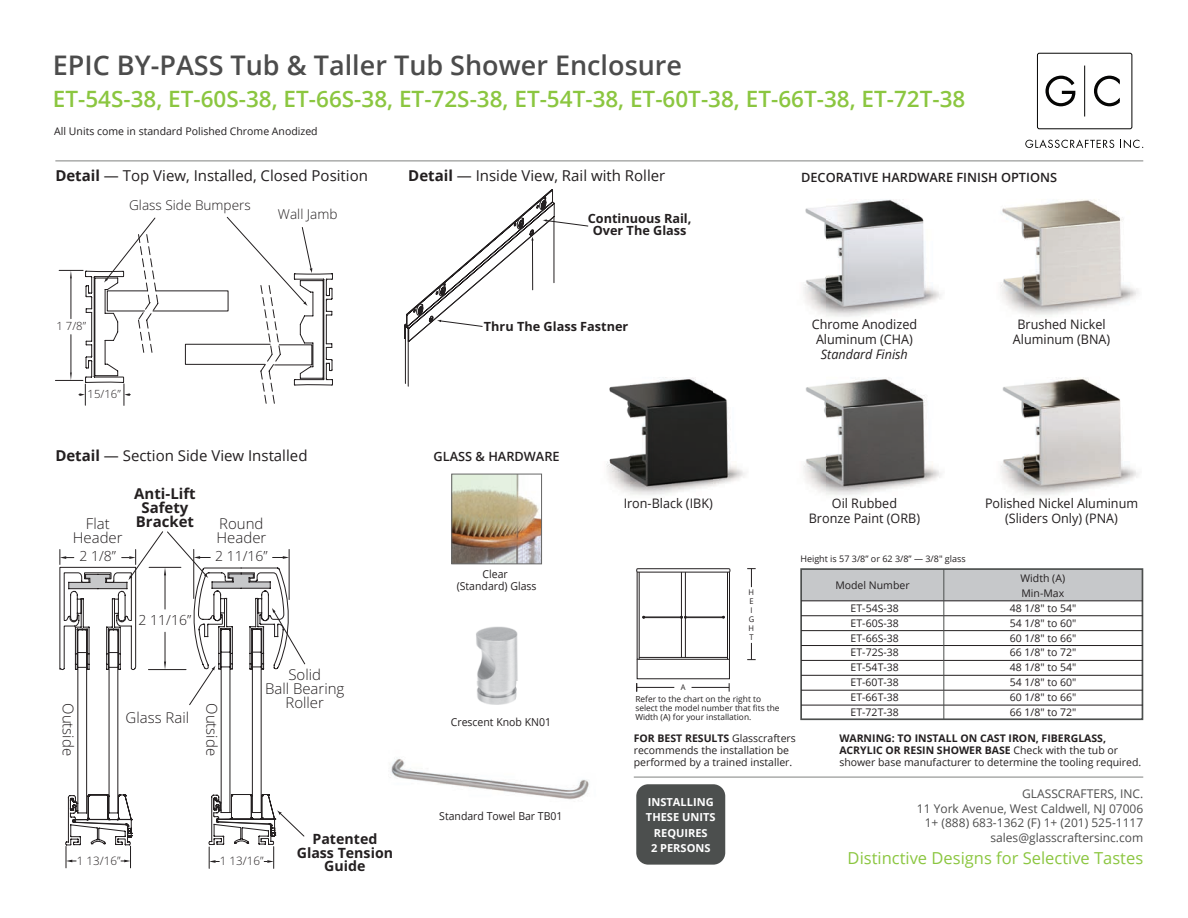
<style>
.page{position:relative;width:1188px;height:918px;background:#fff}
.page>*{position:absolute;margin:0;border:0;box-sizing:border-box;transform-origin:0 0}
.t1{font:600 27px "Open Sans";color:#4c4c4c}
.t2{font:600 22.5px "Open Sans";color:#8bc640}
.t3{font:16.5px "Open Sans";color:#8bc640}
.t4{font:15px "Open Sans";color:#231f20}
.t5{font:300 15px/14px "Open Sans";color:#231f20;text-align:center}
.t6{font:700 15px/14px "Open Sans";color:#231f20;text-align:center}
.t7{font:700 14.25px/13.2px "Open Sans";color:#231f20;text-align:center}
.t8{font:300 13.95px "Open Sans";color:#231f20}
.t9{font:300 13.65px "Open Sans";color:#231f20}
.t10{font:13.05px/15.1px "Open Sans";color:#231f20;text-align:center;scale:.96 1}
.t11{font:italic 13.05px "Open Sans";color:#231f20;scale:.96 1}
.t12{font:700 12.75px/11.9px "Open Sans";color:#231f20;text-align:center}
.t13{font:600 12.75px "Open Sans";color:#231f20}
.t14{font:12px/14.4px "Open Sans";color:#4d4d4d;text-align:right}
.t15{font:300 11.7px "Open Sans";color:#231f20}
.t16{font:300 11.4px "Open Sans";color:#231f20}
.t17{font:700 11.1px "Open Sans";color:#fff}
.t18{font:10.95px/12.6px "Open Sans";color:#231f20;text-align:center;scale:.96 1}
.t19{font:10.5px/14.9px "Open Sans";color:#231f20}
.t20{font:10.5px "Open Sans";color:#201d1e}
.t21{font:9px "Open Sans";color:#231f20}
.t22{font:8.4px/9px "Open Sans";color:#231f20}
.t23{font:7.8px/9px "Open Sans";color:#231f20;scale:.96 1}
.s1{font-weight:700}
.s2{font-size:12px}
</style>
<div class="page">
<img style="left:803px;top:379px;width:138px;height:116px">
<img style="left:606px;top:377px;width:139px;height:118px">
<img style="left:1000px;top:377px;width:138px;height:118px">
<img style="left:391px;top:759px;width:246px;height:98px">
<img style="left:476px;top:626px;width:42px;height:79px">
<div style="left:801px;top:569px;width:342px;height:32px;background:#c6c8ca"></div>
<hr style="left:55px;top:161px;width:1088px;height:1px;background:#808180">
<hr style="left:634px;top:777px;width:509px;height:1px;background:#808180">
<div style="left:1037px;top:53px;width:95px;height:76px;border:1px solid #050504;border-radius:2px"></div>
<svg style="left:1025px;top:139px;width:89px;height:9px"></svg>
<svg style="left:1120px;top:139px;width:23px;height:9px"></svg>
<svg style="left:1045px;top:75px;width:31px;height:32px"></svg>
<svg style="left:1094px;top:75px;width:26px;height:32px"></svg>
<hr style="left:1084px;top:66px;width:1px;height:51px;background:#050504">
<div style="left:636px;top:784px;width:89px;height:81px;background:#4c4f4e;border-radius:12px"></div>
<div style="left:800px;top:568px;width:343px;height:152px;border:2px solid #4c4f4e"></div>
<hr style="left:801px;top:601px;width:342px;height:1px;background:#231f20">
<hr style="left:801px;top:615px;width:342px;height:1px;background:#231f20">
<hr style="left:801px;top:630px;width:342px;height:1px;background:#231f20">
<hr style="left:801px;top:645px;width:342px;height:1px;background:#231f20">
<hr style="left:801px;top:660px;width:342px;height:1px;background:#231f20">
<hr style="left:801px;top:675px;width:342px;height:1px;background:#231f20">
<hr style="left:801px;top:690px;width:342px;height:1px;background:#231f20">
<hr style="left:801px;top:705px;width:342px;height:1px;background:#231f20">
<hr style="left:943px;top:569px;width:1px;height:151px;background:#4c4f4e">
<img style="left:453px;top:476px;width:87px;height:86px">
<div style="left:451px;top:474px;width:91px;height:90px;border:1px solid #666"></div>
<img style="left:803px;top:199px;width:138px;height:118px">
<img style="left:1000px;top:199px;width:138px;height:116px">
<hr style="left:637px;top:687px;width:37px;height:1px;background:#231f20">
<hr style="left:692px;top:687px;width:37px;height:1px;background:#231f20">
<svg style="left:747px;top:568px;width:9px;height:19px"></svg>
<svg style="left:747px;top:643px;width:9px;height:17px"></svg>
<svg style="left:405px;top:189px;width:183px;height:197px"></svg>
<hr style="left:554px;top:216px;width:1px;height:67px;background:#231f20">
<svg style="left:55px;top:217px;width:278px;height:189px"></svg>
<svg style="left:59px;top:531px;width:247px;height:337px"></svg>
<hr style="left:637px;top:568px;width:92px;height:1px;background:#231f20">
<div style="left:637px;top:572px;width:93px;height:87px;border:1px solid #231f20"></div>
<hr style="left:637px;top:572px;width:92px;height:1px;background:#231f20">
<hr style="left:639px;top:657px;width:89px;height:1px;background:#231f20">
<hr style="left:685px;top:572px;width:1px;height:85px;background:#231f20">
<hr style="left:681px;top:572px;width:1px;height:85px;background:#231f20">
<hr style="left:644px;top:617px;width:38px;height:1px;background:#231f20">
<hr style="left:639px;top:572px;width:1px;height:87px;background:#231f20">
<hr style="left:727px;top:572px;width:1px;height:87px;background:#231f20">
<hr style="left:686px;top:617px;width:37px;height:1px;background:#231f20">
<div style="left:637px;top:659px;width:93px;height:20px;border:1px solid #231f20"></div>
<h1 class="t1" style="left:53px;top:47px;width:631px">EPIC BY-PASS Tub &amp; Taller Tub Shower Enclosure</h1>
<h2 class="t2" style="left:53px;top:83px;width:914px">ET-54S-38, ET-60S-38, ET-66S-38, ET-72S-38, ET-54T-38, ET-60T-38, ET-66T-38, ET-72T-38</h2>
<p class="t20" style="left:54px;top:124px;width:265px">All Units come in standard Polished Chrome Anodized</p>
<h3 class="t4" style="left:55px;top:166px;width:314px"><span class="s1">Detail</span> — Top View, Installed, Closed Position</h3>
<h3 class="t4" style="left:408px;top:166px;width:259px"><span class="s1">Detail</span> — Inside View, Rail with Roller</h3>
<h3 class="t9" style="left:129px;top:195px;width:123px">Glass Side Bumpers</h3>
<h3 class="t9" style="left:278px;top:204px;width:61px">Wall Jamb</h3>
<p class="t16" style="left:57px;top:318px;width:31px">1 7/8”</p>
<p class="t16" style="left:88px;top:386px;width:35px">15/16”</p>
<h3 class="t4" style="left:55px;top:446px;width:254px"><span class="s1">Detail</span> — Section Side View Installed</h3>
<p class="t12" style="left:588px;top:212px;width:105px">Continuous Rail,<br>Over The Glass</p>
<p class="t12" style="left:484px;top:320px;width:146px">Thru The Glass Fastner</p>
<p class="t13" style="left:434px;top:448px;width:128px">GLASS &amp; HARDWARE</p>
<p class="t13" style="left:801px;top:169px;width:257px">DECORATIVE HARDWARE FINISH OPTIONS</p>
<p class="t10" style="left:812px;top:317px;width:111px">Chrome Anodized<br>Aluminum (CHA)</p>
<p class="t11" style="left:821px;top:346px;width:92px">Standard Finish</p>
<p class="t10" style="left:1013px;top:317px;width:103px">Brushed Nickel<br>Aluminum (BNA)</p>
<h3 class="t5" style="left:73px;top:517px;width:51px">Flat<br>Header</h3>
<h3 class="t6" style="left:134px;top:486px;width:63px">Anti-Lift<br>Safety<br>Bracket</h3>
<h3 class="t5" style="left:217px;top:517px;width:51px;text-align:left">Round<br>Header</h3>
<h3 class="t8" style="left:79px;top:546px;width:38px">2 1/8”</h3>
<h3 class="t8" style="left:215px;top:546px;width:54px">2 11/16”</h3>
<h3 class="t8" style="left:139px;top:611px;width:54px">2 11/16”</h3>
<h3 class="t5" style="left:76px;top:703px;width:54px;rotate:90deg">Outside</h3>
<h3 class="t5" style="left:219px;top:703px;width:54px;rotate:90deg">Outside</h3>
<h3 class="t5" style="left:126px;top:710px;width:65px">Glass Rail</h3>
<h3 class="t5" style="left:265px;top:667px;width:81px">Solid<br>Ball Bearing<br>Roller</h3>
<p class="t15" style="left:77px;top:853px;width:45px">1 13/16”</p>
<p class="t15" style="left:220px;top:853px;width:45px">1 13/16”</p>
<h3 class="t7" style="left:297px;top:832px;width:98px">Patented<br>Glass Tension<br>Guide</h3>
<p class="t18" style="left:457px;top:567px;width:85px">Clear<br>(Standard) Glass</p>
<p class="t18" style="left:451px;top:716px;width:106px">Crescent Knob KN01</p>
<p class="t18" style="left:439px;top:810px;width:130px">Standard Towel Bar TB01</p>
<p class="t10" style="left:624px;top:495px;width:94px">Iron-Black (IBK)</p>
<p class="t10" style="left:985px;top:495px;width:161px">Polished Nickel Aluminum (Sliders Only) (PNA)</p>
<p class="t10" style="left:809px;top:495px;width:117px">Oil Rubbed<br>Bronze Paint (ORB)</p>
<p class="t23" style="left:681px;top:682px;width:6px">A</p>
<p class="t23" style="left:749px;top:587px;width:7px">H<br>E<br>I<br>G<br>H<br>T</p>
<p class="t22" style="left:635px;top:694px;width:146px">Refer to the chart on the right to select the model number that fits the<br>Width (A) for your installation.</p>
<p class="t21" style="left:800px;top:553px;width:167px">Height is 57 3/8” or 62 3/8” — 3/8" glass</p>
<p class="t19" style="left:835px;top:578px;width:76px">Model Number</p>
<p class="t19" style="left:1021px;top:570px;width:46px">Width (A)<br>Min-Max</p>
<p class="t19" style="left:851px;top:600px;width:50px;text-align:justify">ET-54S-38<br>ET-60S-38<br>ET-66S-38<br>ET-72S-38<br>ET-54T-38<br>ET-60T-38<br>ET-66T-38<br>ET-72T-38</p>
<p class="t19" style="left:1010px;top:600px;width:68px;text-align:justify">48 1/8" to 54" 54 1/8" to 60" 60 1/8" to 66" 66 1/8" to 72" 48 1/8" to 54" 54 1/8" to 60" 60 1/8" to 66" 66 1/8" to 72"</p>
<p class="t19" style="left:634px;top:732px;width:164px;line-height:12px"><span class="s1">FOR BEST RESULTS</span> Glasscrafters recommends the installation be performed by a trained installer.</p>
<p class="t19" style="left:839px;top:732px;width:304px;line-height:12px"><span class="s1">WARNING: TO INSTALL ON CAST IRON, FIBERGLASS,<br>ACRYLIC OR RESIN SHOWER BASE</span> Check with the tub or shower base manufacturer to determine the tooling required.</p>
<p class="t17" style="left:637px;top:794px;width:78px"><span class="s2">I</span> INSTALLING</p>
<p class="t17" style="left:646px;top:810px;width:71px">THESE UNITS</p>
<p class="t17" style="left:654px;top:825px;width:55px">REQUIRES</p>
<p class="t17" style="left:651px;top:840px;width:61px">2 PERSONS</p>
<p class="t14" style="left:917px;top:787px;width:228px">GLASSCRAFTERS, INC.<br>11 York Avenue, West Caldwell, NJ 07006<br>1+ (888) 683-1362 (F) 1+ (201) 525-1117 sales@glasscraftersinc.com</p>
<h3 class="t3" style="left:848px;top:847px;width:297px">Distinctive Designs for Selective Tastes</h3>
</div>
